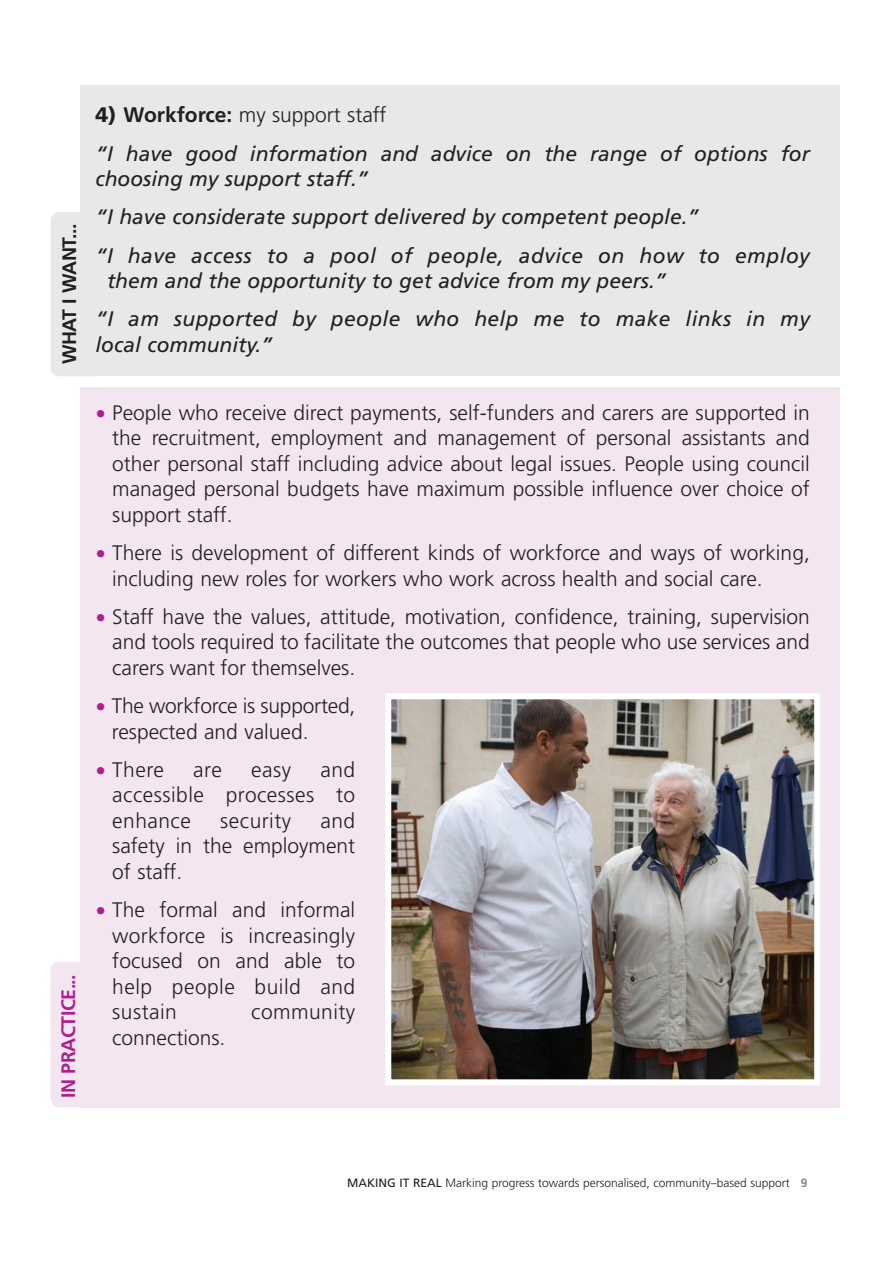
<style>
.page{position:relative;width:893px;height:1263px;background:#fff}
.page>*{position:absolute;margin:0;border:0;box-sizing:border-box;transform-origin:0 0}
.t1{font:300 21px/25.5px "Frutiger";color:#231f20;text-align:justify}
.t2{font:italic 21px/38.2px "Frutiger";color:#231f20}
.t3{font:300 21px "Frutiger";letter-spacing:.02em;color:#231f20}
.t4{font:700 19.5px "Frutiger";letter-spacing:-.02em;color:#ad208e}
.t5{font:700 19.5px "Frutiger";letter-spacing:-.02em;color:#231f20}
.t6{font:300 12px "Frutiger";color:#231f20}
.s1{font-weight:900;font-style:normal}
.s2{font-weight:700;font-style:normal}
.s3{font-weight:300;font-style:normal}
.s4{color:#ad208e}
.s5{font-weight:400}
.s6{font-weight:700;color:#808285}
</style>
<div class="page">
<div style="left:51px;top:962px;width:56px;height:145px;background:#f3e6f1;border-radius:9px"></div>
<div style="left:51px;top:212px;width:52px;height:164px;background:#e7e8e9;border-radius:9px"></div>
<div style="left:80px;top:387px;width:760px;height:720px;background:#f3e6f1"></div>
<div style="left:80px;top:85px;width:760px;height:291px;background:#e7e8e9"></div>
<img style="left:392px;top:700px;width:421px;height:378px">
<div style="left:385px;top:693px;width:435px;height:392px;border:6px solid #fff"></div>
<p class="t5" style="left:61px;top:364px;width:142px;rotate:-90deg">WHAT I WANT...</p>
<p class="t4" style="left:60px;top:1098px;width:125px;rotate:-90deg">IN PRACTICE...</p>
<p class="t2" style="left:95px;top:97px;width:716px"><span class="s1">4)</span> <span class="s2">Workforce:</span> <span class="s3">my support staff<br></span>“I have good information and advice on the range of options for</p>
<p class="t2" style="left:95px;top:161px;width:716px">choosing my support staff.”<br>“I have considerate support delivered by competent people.”<br>“I have access to a pool of people, advice on how to employ</p>
<p class="t2" style="left:95px;top:263px;width:716px;text-indent:12px">them and the opportunity to get advice from my peers.”<br>“I am supported by people who help me to make links in my</p>
<p class="t2" style="left:95px;top:326px;width:179px">local community.”</p>
<p class="t1" style="left:112px;top:401px;width:699px;text-indent:-17px"><span class="s4">•</span> People who receive direct payments, self-funders and carers are supported in the recruitment, employment and management of personal assistants and other personal staff including advice about legal issues. People using council managed personal budgets have maximum possible influence over choice of support staff.</p>
<p class="t1" style="left:112px;top:541px;width:699px;text-indent:-17px"><span class="s4">•</span> There is development of different kinds of workforce and ways of working, including new roles for workers who work across health and social care.</p>
<p class="t1" style="left:112px;top:605px;width:699px;text-indent:-17px"><span class="s4">•</span> Staff have the values, attitude, motivation, confidence, training, supervision and tools required to facilitate the outcomes that people who use services and carers want for themselves.</p>
<p class="t1" style="left:112px;top:694px;width:245px;text-indent:-16px"><span class="s4">•</span> The workforce is supported, respected and valued.</p>
<p class="t1" style="left:95px;top:758px;width:70px"><span class="s4">•</span> There</p>
<p class="t1" style="left:193px;top:758px;width:30px">are</p>
<p class="t1" style="left:251px;top:758px;width:41px">easy</p>
<p class="t1" style="left:112px;top:758px;width:244px;text-indent:208px">and accessible processes to enhance</p>
<p class="t1" style="left:112px;top:809px;width:244px;text-indent:208px">and safety in the employment of staff.</p>
<p class="t1" style="left:112px;top:898px;width:244px;text-indent:-17px"><span class="s4">•</span> The formal and informal workforce is increasingly focused on and able to help people build and sustain</p>
<p class="t3" style="left:220px;top:811px;width:72px">security</p>
<p class="t3" style="left:251px;top:1003px;width:106px">community</p>
<p class="t1" style="left:112px;top:1025px;width:115px">connections.</p>
<p class="t6" style="left:347px;top:1178px;width:462px"><span class="s5">MAKING IT REAL</span> Marking progress towards personalised, community–based support <span class="s6">9</span></p>
</div>
